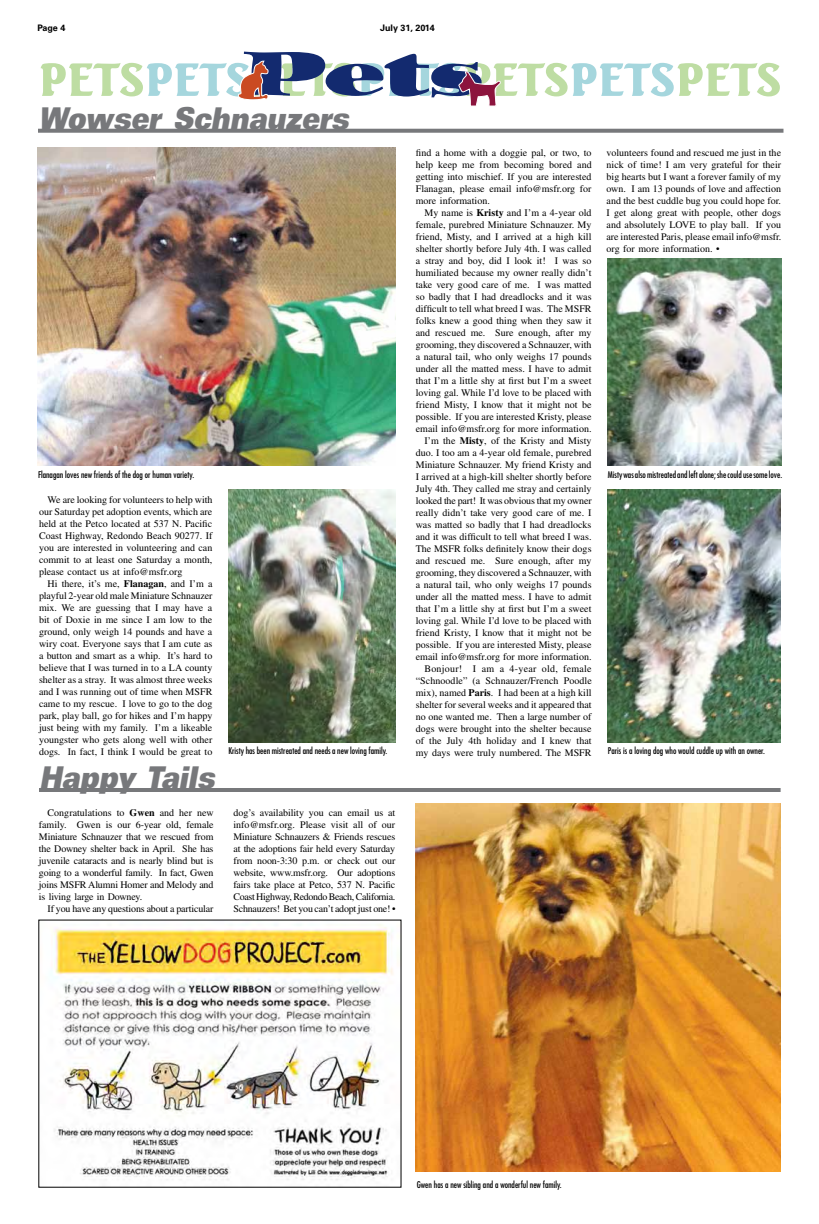
<style>
.page{position:relative;width:819px;height:1224px;background:#fff}
.page>*{position:absolute;margin:0;border:0;box-sizing:border-box;transform-origin:0 0}
.t1{font:italic 30px "Univers LT Std X Black Ex";color:#77787b;scale:.7 1}
.t2{font:10px/12px "Times LT Std";color:#000;text-align:justify}
.t3{font:condensed 9px "Futura Std";color:#000}
.t4{font:700 9px "Univers LT Std";color:#000}
.s1{font-weight:700}
</style>
<div class="page">
<svg style="left:41px;top:52px;width:739px;height:54px"></svg>
<img style="left:608px;top:259px;width:173px;height:207px">
<svg style="left:38px;top:129px;width:745px;height:4px;background:#808184"></svg>
<hr style="left:39px;top:788px;width:742px;height:4px;background:#77787b">
<img style="left:38px;top:148px;width:357px;height:318px">
<img style="left:228px;top:490px;width:167px;height:252px">
<img style="left:416px;top:803px;width:365px;height:369px">
<img style="left:608px;top:490px;width:173px;height:252px">
<img style="left:50px;top:924px;width:343px;height:256px">
<p class="t4" style="left:37px;top:23px;width:29px">Page 4</p>
<p class="t4" style="left:380px;top:23px;width:56px">July 31, 2014</p>
<h1 class="t1" style="left:38px;top:100px;width:455px">Wowser Schnauzers</h1>
<p class="t3" style="left:38px;top:470px;width:158px">Flanagan loves new friends of the dog or human variety.</p>
<p class="t2" style="left:39px;top:494px;width:175px;text-indent:9px">We are looking for volunteers to help with our Saturday pet adoption events, which are held at the Petco located at 537 N. Pacific Coast Highway, Redondo Beach 90277. If you are interested in volunteering and can commit to at least one Saturday a month, please contact us at info@msfr.org</p>
<p class="t2" style="left:39px;top:578px;width:175px;text-indent:9px">Hi there, it’s me, <span class="s1">Flanagan</span>, and I’m a playful 2-year old male Miniature Schnauzer mix. We are guessing that I may have a bit of Doxie in me since I am low to the ground, only weigh 14 pounds and have a wiry coat. Everyone says that I am cute as a button and smart as a whip. It’s hard to believe that I was turned in to a LA county shelter as a stray. It was almost three weeks and I was running out of time when MSFR came to my rescue. I love to go to the dog park, play ball, go for hikes and I’m happy just being with my family. I’m a likeable youngster who gets along well with other dogs. In fact, I think I would be great to</p>
<h1 class="t1" style="left:39px;top:759px;width:262px">Happy Tails</h1>
<p class="t2" style="left:39px;top:806px;width:176px;text-indent:9px">Congratulations to <span class="s1">Gwen</span> and her new family. Gwen is our 6-year old, female Miniature Schnauzer that we rescued from the Downey shelter back in April. She has juvenile cataracts and is nearly blind but is going to a wonderful family. In fact, Gwen joins MSFR Alumni Homer and Melody and is living large in Downey.</p>
<p class="t2" style="left:48px;top:902px;width:167px">If you have any questions about a particular</p>
<p class="t2" style="left:416px;top:146px;width:177px">find a home with a doggie pal, or two, to help keep me from becoming bored and getting into mischief. If you are interested Flanagan, please email info@msfr.org for more information.</p>
<p class="t2" style="left:416px;top:206px;width:178px;text-align:right">My name is <span class="s1">Kristy</span> and I’m a 4-year old female, purebred Miniature Schnauzer. My friend, Misty, and I arrived at a high kill shelter shortly before July 4th. I was called a stray and boy, did I look it! I was so humiliated because my owner really didn’t take very good care of me. I was matted so badly that I had dreadlocks and it was difficult to tell what breed I was. The MSFR folks knew a good thing when they saw it and rescued me. Sure enough, after my grooming, they discovered a Schnauzer, with a natural tail, who only weighs 17 pounds under all the matted mess. I have to admit that I’m a little shy at first but I’m a sweet loving gal. While I’d love to be placed with friend Misty, I know that it might not be possible. If you are interested Kristy, please email info@msfr.org for more information.<br>I’m the <span class="s1">Misty</span>, of the Kristy and Misty duo. I too am a 4-year old female, purebred Miniature Schnauzer. My friend Kristy and I arrived at a high-kill shelter shortly before July 4th. They called me stray and certainly looked the part! It was obvious that my owner really didn’t take very good care of me. I was matted so badly that I had dreadlocks and it was difficult to tell what breed I was.<br>The MSFR folks definitely know their dogs and rescued me. Sure enough, after my grooming, they discovered a Schnauzer, with a natural tail, who only weighs 17 pounds under all the matted mess. I have to admit that I’m a little shy at first but I’m a sweet loving gal. While I’d love to be placed with friend Kristy, I know that it might not be possible. If you are interested Misty, please email info@msfr.org for more information.<br>Bonjour! I am a 4-year old, female “Schnoodle” (a Schnauzer/French Poodle mix), named <span class="s1">Paris</span>. I had been at a high kill shelter for several weeks and it appeared that no one wanted me. Then a large number of dogs were brought into the shelter because of the July 4th holiday and I knew that my days were truly numbered. The MSFR</p>
<p class="t2" style="left:607px;top:146px;width:176px">volunteers found and rescued me just in the nick of time! I am very grateful for their big hearts but I want a forever family of my own. I am 13 pounds of love and affection and the best cuddle bug you could hope for.<br>I get along great with people, other dogs and absolutely LOVE to play ball. If you are interested Paris, please email info@msfr. org for more information. •</p>
<p class="t3" style="left:608px;top:470px;width:176px">Misty was also mistreated and left alone; she could use some love.</p>
<p class="t3" style="left:228px;top:746px;width:161px">Kristy has been mistreated and needs a new loving family.</p>
<p class="t3" style="left:608px;top:746px;width:158px">Paris is a loving dog who would cuddle up with an owner.</p>
<p class="t2" style="left:233px;top:806px;width:164px">dog’s availability you can email us at info@msfr.org. Please visit all of our Miniature Schnauzers &amp; Friends rescues at the adoptions fair held every Saturday from noon-3:30 p.m. or check out our website, www.msfr.org. Our adoptions fairs take place at Petco, 537 N. Pacific Coast Highway, Redondo Beach, California.<br>Schnauzers! Bet you can’t adopt just one! •</p>
<p class="t3" style="left:417px;top:1179px;width:146px">Gwen has a new sibling and a wonderful new family.</p>
</div>
